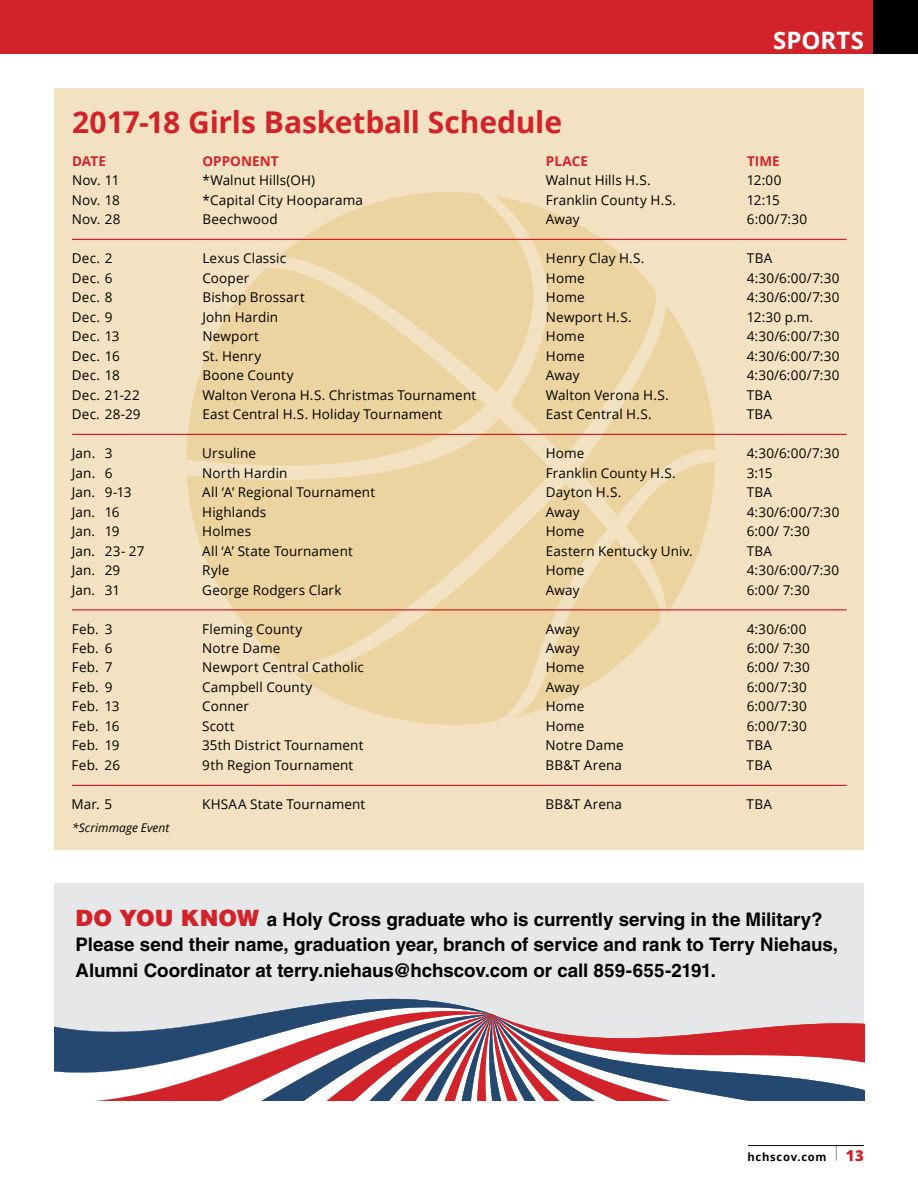
<style>
.page{position:relative;width:918px;height:1188px;background:#fff}
.page>*{position:absolute;margin:0;border:0;box-sizing:border-box;transform-origin:0 0}
.t1{font:700 30px "Open Sans";letter-spacing:-.005em;color:#d2232a}
.t2{font:700 24px "Open Sans";letter-spacing:.005em;color:#fff}
.t3{font:700 18.75px/25.5px "Helvetica LT Std";letter-spacing:-.005em;color:#000}
.t4{font:13.5px "Open Sans";letter-spacing:.01em;color:#000}
.t5{font:700 13.5px "Open Sans";color:#d2232a}
.t6{font:italic 12px "Open Sans";letter-spacing:.005em;color:#000}
.t7{font:700 11.25px "Open Sans";letter-spacing:.065em;color:#000}
.s1{font-weight:900;font-size:22.5px;color:#d2232a}
.s2{font-weight:800;font-size:15px;color:#d2232a}
</style>
<div class="page">
<hr style="left:748px;top:1145px;width:116px;height:1px;background:#000">
<div style="left:0;top:0;width:918px;height:53px;background:#d2232a"></div>
<div style="left:873px;top:0;width:45px;height:53px;background:#000"></div>
<div style="left:54px;top:88px;width:810px;height:762px;background:#f3e2c1"></div>
<div style="left:54px;top:883px;width:810px;height:98px;background:#e6e7e8"></div>
<hr style="left:54px;top:977px;width:439px;height:4px;background:#e6e7e8">
<svg style="left:54px;top:981px;width:810px;height:120px"></svg>
<svg style="left:278px;top:192px;width:217px;height:198px;fill:#ecd4a0"></svg>
<svg style="left:187px;top:423px;width:308px;height:244px;fill:#ecd4a0"></svg>
<svg style="left:495px;top:196px;width:220px;height:476px"></svg>
<svg style="left:295px;top:483px;width:313px;height:242px;fill:#ecd4a0"></svg>
<svg style="left:187px;top:268px;width:299px;height:200px;fill:#ecd4a0"></svg>
<hr style="left:72px;top:239px;width:775px;height:1px;background:#d2232a">
<hr style="left:72px;top:434px;width:775px;height:1px;background:#d2232a">
<hr style="left:72px;top:609px;width:775px;height:2px;background:#d2232a">
<hr style="left:72px;top:785px;width:775px;height:1px;background:#d2232a">
<h2 class="t2" style="left:773px;top:23px;width:92px">SPORTS</h2>
<h1 class="t1" style="left:72px;top:101px;width:492px">2017-18 Girls Basketball Schedule</h1>
<p class="t5" style="left:72px;top:151px;width:36px">DATE</p>
<p class="t5" style="left:203px;top:151px;width:78px">OPPONENT</p>
<p class="t5" style="left:546px;top:151px;width:44px">PLACE</p>
<p class="t5" style="left:747px;top:151px;width:34px">TIME</p>
<p class="t4" style="left:72px;top:171px;width:49px">Nov. 11</p>
<p class="t4" style="left:202px;top:171px;width:114px">*Walnut Hills(OH)</p>
<p class="t4" style="left:546px;top:171px;width:106px">Walnut Hills H.S.</p>
<p class="t4" style="left:747px;top:171px;width:36px">12:00</p>
<p class="t4" style="left:72px;top:190px;width:49px">Nov. 18</p>
<p class="t4" style="left:202px;top:190px;width:162px">*Capital City Hooparama</p>
<p class="t4" style="left:546px;top:190px;width:132px">Franklin County H.S.</p>
<p class="t4" style="left:747px;top:190px;width:34px">12:15</p>
<p class="t4" style="left:72px;top:210px;width:50px">Nov. 28</p>
<p class="t4" style="left:202px;top:210px;width:77px">Beechwood</p>
<p class="t4" style="left:546px;top:210px;width:35px">Away</p>
<p class="t4" style="left:747px;top:210px;width:62px">6:00/7:30</p>
<p class="t4" style="left:72px;top:249px;width:42px">Dec. 2</p>
<p class="t4" style="left:202px;top:249px;width:85px">Lexus Classic</p>
<p class="t4" style="left:546px;top:249px;width:100px">Henry Clay H.S.</p>
<p class="t4" style="left:747px;top:249px;width:27px">TBA</p>
<p class="t4" style="left:72px;top:268px;width:42px">Dec. 6</p>
<p class="t4" style="left:202px;top:268px;width:48px">Cooper</p>
<p class="t4" style="left:546px;top:268px;width:40px">Home</p>
<p class="t4" style="left:747px;top:268px;width:94px">4:30/6:00/7:30</p>
<p class="t4" style="left:72px;top:288px;width:42px">Dec. 8</p>
<p class="t4" style="left:202px;top:288px;width:104px">Bishop Brossart</p>
<p class="t4" style="left:546px;top:288px;width:40px">Home</p>
<p class="t4" style="left:747px;top:288px;width:94px">4:30/6:00/7:30</p>
<p class="t4" style="left:72px;top:307px;width:42px">Dec. 9</p>
<p class="t4" style="left:202px;top:307px;width:77px">John Hardin</p>
<p class="t4" style="left:546px;top:307px;width:87px">Newport H.S.</p>
<p class="t4" style="left:747px;top:307px;width:68px">12:30 p.m.</p>
<p class="t4" style="left:72px;top:327px;width:49px">Dec. 13</p>
<p class="t4" style="left:202px;top:327px;width:58px">Newport</p>
<p class="t4" style="left:546px;top:327px;width:40px">Home</p>
<p class="t4" style="left:747px;top:327px;width:94px">4:30/6:00/7:30</p>
<p class="t4" style="left:72px;top:346px;width:49px">Dec. 16</p>
<p class="t4" style="left:202px;top:346px;width:61px">St. Henry</p>
<p class="t4" style="left:546px;top:346px;width:40px">Home</p>
<p class="t4" style="left:747px;top:346px;width:94px">4:30/6:00/7:30</p>
<p class="t4" style="left:72px;top:366px;width:49px">Dec. 18</p>
<p class="t4" style="left:202px;top:366px;width:93px">Boone County</p>
<p class="t4" style="left:546px;top:366px;width:35px">Away</p>
<p class="t4" style="left:747px;top:366px;width:94px">4:30/6:00/7:30</p>
<p class="t4" style="left:72px;top:385px;width:69px">Dec. 21-22</p>
<p class="t4" style="left:202px;top:385px;width:275px">Walton Verona H.S. Christmas Tournament</p>
<p class="t4" style="left:546px;top:385px;width:124px">Walton Verona H.S.</p>
<p class="t4" style="left:747px;top:385px;width:27px">TBA</p>
<p class="t4" style="left:72px;top:405px;width:70px">Dec. 28-29</p>
<p class="t4" style="left:202px;top:405px;width:242px">East Central H.S. Holiday Tournament</p>
<p class="t4" style="left:546px;top:405px;width:107px">East Central H.S.</p>
<p class="t4" style="left:747px;top:405px;width:27px">TBA</p>
<p class="t4" style="left:72px;top:444px;width:42px">Jan. 3</p>
<p class="t4" style="left:202px;top:444px;width:55px">Ursuline</p>
<p class="t4" style="left:546px;top:444px;width:40px">Home</p>
<p class="t4" style="left:747px;top:444px;width:94px">4:30/6:00/7:30</p>
<p class="t4" style="left:72px;top:463px;width:42px">Jan. 6</p>
<p class="t4" style="left:202px;top:463px;width:87px">North Hardin</p>
<p class="t4" style="left:546px;top:463px;width:132px">Franklin County H.S.</p>
<p class="t4" style="left:747px;top:463px;width:27px">3:15</p>
<p class="t4" style="left:72px;top:483px;width:61px">Jan. 9-13</p>
<p class="t4" style="left:202px;top:483px;width:174px">All ‘A’ Regional Tournament</p>
<p class="t4" style="left:546px;top:483px;width:77px">Dayton H.S.</p>
<p class="t4" style="left:747px;top:483px;width:27px">TBA</p>
<p class="t4" style="left:72px;top:502px;width:49px">Jan. 16</p>
<p class="t4" style="left:202px;top:502px;width:66px">Highlands</p>
<p class="t4" style="left:546px;top:502px;width:35px">Away</p>
<p class="t4" style="left:747px;top:502px;width:94px">4:30/6:00/7:30</p>
<p class="t4" style="left:72px;top:522px;width:49px">Jan. 19</p>
<p class="t4" style="left:202px;top:522px;width:50px">Holmes</p>
<p class="t4" style="left:546px;top:522px;width:40px">Home</p>
<p class="t4" style="left:747px;top:522px;width:65px">6:00/ 7:30</p>
<p class="t4" style="left:72px;top:541px;width:74px">Jan. 23- 27</p>
<p class="t4" style="left:202px;top:541px;width:152px">All ‘A’ State Tournament</p>
<p class="t4" style="left:546px;top:541px;width:149px">Eastern Kentucky Univ.</p>
<p class="t4" style="left:747px;top:541px;width:27px">TBA</p>
<p class="t4" style="left:72px;top:561px;width:50px">Jan. 29</p>
<p class="t4" style="left:202px;top:561px;width:29px">Ryle</p>
<p class="t4" style="left:546px;top:561px;width:40px">Home</p>
<p class="t4" style="left:747px;top:561px;width:94px">4:30/6:00/7:30</p>
<p class="t4" style="left:72px;top:580px;width:50px">Jan. 31</p>
<p class="t4" style="left:202px;top:580px;width:141px">George Rodgers Clark</p>
<p class="t4" style="left:546px;top:580px;width:35px">Away</p>
<p class="t4" style="left:747px;top:580px;width:65px">6:00/ 7:30</p>
<p class="t4" style="left:72px;top:619px;width:42px">Feb. 3</p>
<p class="t4" style="left:202px;top:619px;width:102px">Fleming County</p>
<p class="t4" style="left:546px;top:619px;width:35px">Away</p>
<p class="t4" style="left:747px;top:619px;width:61px">4:30/6:00</p>
<p class="t4" style="left:72px;top:639px;width:42px">Feb. 6</p>
<p class="t4" style="left:202px;top:639px;width:80px">Notre Dame</p>
<p class="t4" style="left:546px;top:639px;width:35px">Away</p>
<p class="t4" style="left:747px;top:639px;width:65px">6:00/ 7:30</p>
<p class="t4" style="left:72px;top:658px;width:42px">Feb. 7</p>
<p class="t4" style="left:202px;top:658px;width:163px">Newport Central Catholic</p>
<p class="t4" style="left:546px;top:658px;width:40px">Home</p>
<p class="t4" style="left:747px;top:658px;width:65px">6:00/ 7:30</p>
<p class="t4" style="left:72px;top:678px;width:42px">Feb. 9</p>
<p class="t4" style="left:202px;top:678px;width:112px">Campbell County</p>
<p class="t4" style="left:546px;top:678px;width:35px">Away</p>
<p class="t4" style="left:747px;top:678px;width:62px">6:00/7:30</p>
<p class="t4" style="left:72px;top:697px;width:49px">Feb. 13</p>
<p class="t4" style="left:202px;top:697px;width:48px">Conner</p>
<p class="t4" style="left:546px;top:697px;width:40px">Home</p>
<p class="t4" style="left:747px;top:697px;width:62px">6:00/7:30</p>
<p class="t4" style="left:72px;top:717px;width:49px">Feb. 16</p>
<p class="t4" style="left:202px;top:717px;width:34px">Scott</p>
<p class="t4" style="left:546px;top:717px;width:40px">Home</p>
<p class="t4" style="left:747px;top:717px;width:62px">6:00/7:30</p>
<p class="t4" style="left:72px;top:736px;width:49px">Feb. 19</p>
<p class="t4" style="left:202px;top:736px;width:163px">35th District Tournament</p>
<p class="t4" style="left:546px;top:736px;width:80px">Notre Dame</p>
<p class="t4" style="left:747px;top:736px;width:27px">TBA</p>
<p class="t4" style="left:72px;top:756px;width:50px">Feb. 26</p>
<p class="t4" style="left:202px;top:756px;width:153px">9th Region Tournament</p>
<p class="t4" style="left:546px;top:756px;width:78px">BB&amp;T Arena</p>
<p class="t4" style="left:747px;top:756px;width:27px">TBA</p>
<p class="t4" style="left:72px;top:795px;width:42px">Mar. 5</p>
<p class="t4" style="left:202px;top:795px;width:165px">KHSAA State Tournament</p>
<p class="t4" style="left:546px;top:795px;width:78px">BB&amp;T Arena</p>
<p class="t4" style="left:747px;top:795px;width:27px">TBA</p>
<p class="t6" style="left:72px;top:819px;width:99px">*Scrimmage Event</p>
<h3 class="t3" style="left:76px;top:906px;width:764px"><span class="s1">DO YOU KNOW</span> a Holy Cross graduate who is currently serving in the Military?<br>Please send their name, graduation year, branch of service and rank to Terry Niehaus,<br>Alumni Coordinator at terry.niehaus@hchscov.com or call 859-655-2191.</h3>
<p class="t7" style="left:747px;top:1149px;width:118px">hchscov.com <sup>|</sup> <span class="s2">13</span></p>
</div>
